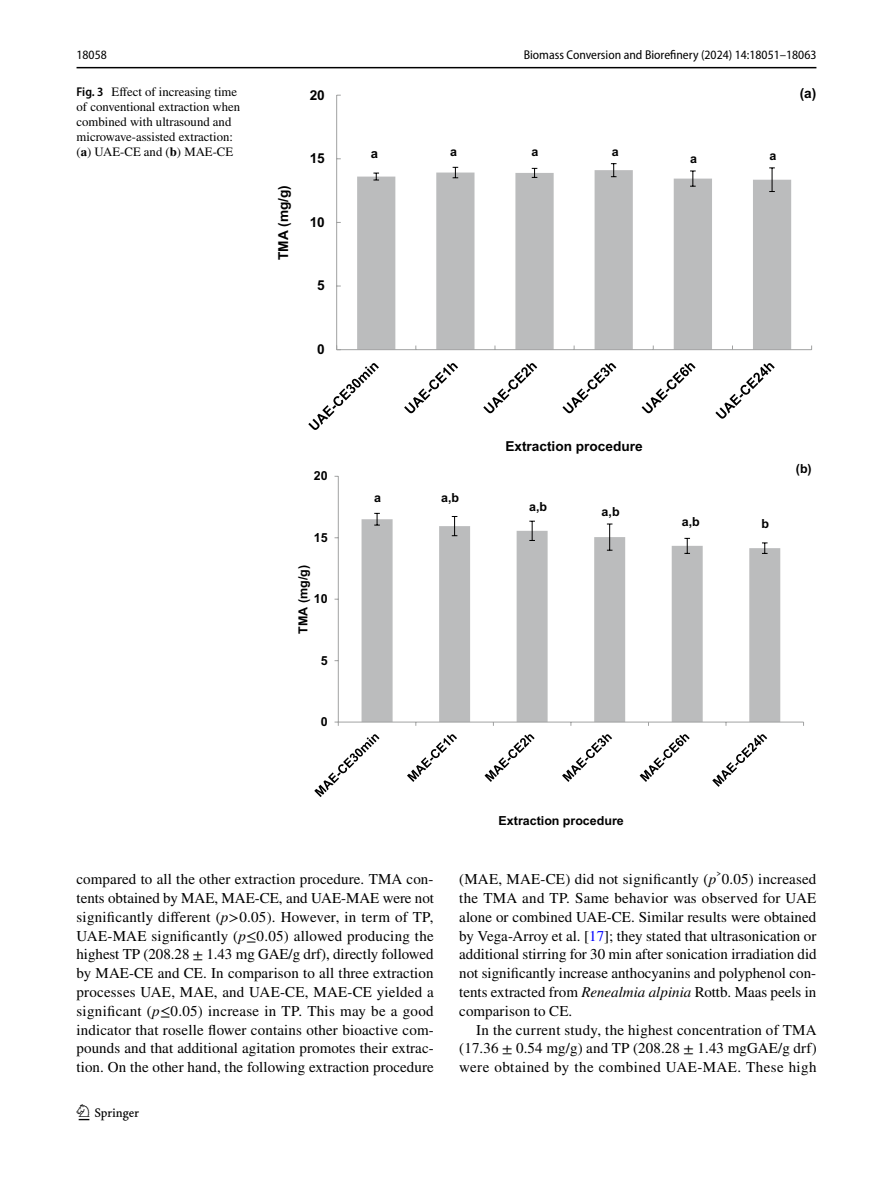
<style>
.page{position:relative;width:893px;height:1187px;background:#fff}
.page>*{position:absolute;margin:0;border:0;box-sizing:border-box;transform-origin:0 0}
.t1{font:22.5px "Springnew Regular 2";color:#000}
.t2{font:15px/18.8px "STIX";letter-spacing:.005em;color:#000;text-align:justify}
.t3{font:13.65px "Arial Bold MT3";color:#000}
.t4{font:13.05px "Arial Bold MT3";color:#000}
.t5{font:12.75px/15px "STIX";color:#000}
.t6{font:semi-condensed 12.75px "Myriad Pro";color:#000}
.t7{font:12.45px "Arial Bold MT3";color:#000}
.s1{font-family:"Myriad Pro";font-weight:600;font-stretch:semi-condensed}
.s2{font-weight:700}
.s3{font-style:italic}
.s4{font-family:"Code 2000"}
.s5{color:#00f}
</style>
<div class="page">
<hr style="left:77px;top:67px;width:739px;height:1px;background:#000">
<svg style="left:357px;top:170px;width:434px;height:179px"></svg>
<svg style="left:373px;top:173px;width:6px;height:7px"></svg>
<svg style="left:453px;top:167px;width:5px;height:11px"></svg>
<svg style="left:532px;top:168px;width:5px;height:10px"></svg>
<svg style="left:611px;top:163px;width:5px;height:14px"></svg>
<svg style="left:690px;top:170px;width:6px;height:17px"></svg>
<svg style="left:769px;top:167px;width:6px;height:25px"></svg>
<hr style="left:336px;top:95px;width:1px;height:254px;background:#a1a2a2">
<hr style="left:337px;top:349px;width:475px;height:1px;background:#a1a2a2">
<svg style="left:308px;top:363px;width:71px;height:67px"></svg>
<svg style="left:404px;top:363px;width:54px;height:50px"></svg>
<svg style="left:483px;top:363px;width:54px;height:50px"></svg>
<svg style="left:562px;top:363px;width:54px;height:50px"></svg>
<svg style="left:642px;top:363px;width:54px;height:50px"></svg>
<svg style="left:715px;top:363px;width:60px;height:55px"></svg>
<svg style="left:362px;top:519px;width:418px;height:202px"></svg>
<svg style="left:374px;top:513px;width:6px;height:12px"></svg>
<svg style="left:452px;top:516px;width:5px;height:20px"></svg>
<svg style="left:529px;top:520px;width:6px;height:21px"></svg>
<svg style="left:607px;top:523px;width:5px;height:27px"></svg>
<svg style="left:684px;top:538px;width:6px;height:16px"></svg>
<svg style="left:762px;top:542px;width:5px;height:12px"></svg>
<hr style="left:338px;top:476px;width:1px;height:246px;background:#a1a2a2">
<hr style="left:338px;top:721px;width:465px;height:1px;background:#a1a2a2">
<svg style="left:314px;top:734px;width:65px;height:63px"></svg>
<svg style="left:407px;top:734px;width:50px;height:47px"></svg>
<svg style="left:484px;top:734px;width:51px;height:47px"></svg>
<svg style="left:562px;top:734px;width:50px;height:47px"></svg>
<svg style="left:640px;top:734px;width:50px;height:47px"></svg>
<svg style="left:712px;top:734px;width:55px;height:52px"></svg>
<p class="t6" style="left:77px;top:48px;width:32px">18058</p>
<p class="t6" style="left:524px;top:48px;width:294px">Biomass Conversion and Biorefinery (2024) 14:18051–18063</p>
<p class="t5" style="left:77px;top:85px;width:165px"><span class="s1">Fig. 3</span> Effect of increasing time of conventional extraction when combined with ultrasound and microwave-assisted extraction: (<span class="s2">a</span>) UAE-CE and (<span class="s2">b</span>) MAE-CE</p>
<p class="t3" style="left:310px;top:85px;width:17px">20</p>
<p class="t3" style="left:274px;top:260px;width:77px;rotate:-90deg">TMA (mg/g)</p>
<p class="t3" style="left:310px;top:149px;width:17px">15</p>
<p class="t3" style="left:310px;top:212px;width:17px">10</p>
<p class="t3" style="left:317px;top:276px;width:9px">5</p>
<p class="t3" style="left:317px;top:339px;width:9px">0</p>
<p class="t7" style="left:314px;top:467px;width:15px">20</p>
<p class="t7" style="left:314px;top:528px;width:15px">15</p>
<p class="t7" style="left:294px;top:633px;width:70px;rotate:-90deg">TMA (mg/g)</p>
<p class="t7" style="left:314px;top:590px;width:15px">10</p>
<p class="t7" style="left:321px;top:651px;width:8px">5</p>
<p class="t7" style="left:321px;top:713px;width:8px">0</p>
<p class="t4" style="left:371px;top:144px;width:9px">a</p>
<p class="t7" style="left:450px;top:143px;width:8px">a</p>
<p class="t7" style="left:531px;top:143px;width:8px">a</p>
<p class="t7" style="left:612px;top:143px;width:8px">a</p>
<p class="t7" style="left:690px;top:149px;width:8px">a</p>
<p class="t7" style="left:769px;top:147px;width:8px">a</p>
<p class="t3" style="left:800px;top:84px;width:18px">(a)</p>
<p class="t7" style="left:374px;top:488px;width:8px">a</p>
<p class="t7" style="left:441px;top:489px;width:20px">a,b</p>
<p class="t3" style="left:505px;top:436px;width:139px">Extraction procedure</p>
<p class="t7" style="left:529px;top:498px;width:20px">a,b</p>
<p class="t7" style="left:602px;top:502px;width:20px">a,b</p>
<p class="t7" style="left:682px;top:512px;width:20px">a,b</p>
<p class="t7" style="left:761px;top:515px;width:9px">b</p>
<p class="t7" style="left:796px;top:459px;width:17px">(b)</p>
<p class="t7" style="left:499px;top:812px;width:127px">Extraction procedure</p>
<p class="t2" style="left:77px;top:871px;width:359px">compared to all the other extraction procedure. TMA con&shy;tents obtained by MAE, MAE-CE, and UAE-MAE were not significantly different (<span class="s3">p</span>&gt;0.05). However, in term of TP, UAE-MAE significantly (<span class="s3">p</span>≤0.05) allowed producing the highest TP (208.28 ± 1.43 mg GAE/g drf), directly followed by MAE-CE and CE. In comparison to all three extraction processes UAE, MAE, and UAE-CE, MAE-CE yielded a significant (<span class="s3">p</span>≤0.05) increase in TP. This may be a good indicator that roselle flower contains other bioactive com&shy;pounds and that additional agitation promotes their extrac&shy;tion. On the other hand, the following extraction procedure</p>
<p class="t2" style="left:459px;top:871px;width:359px">(MAE, MAE-CE) did not significantly (<span class="s3">p</span><span class="s4">˃</span>0.05) increased the TMA and TP. Same behavior was observed for UAE alone or combined UAE-CE. Similar results were obtained by Vega-Arroy et al. [<span class="s5">17</span>]; they stated that ultrasonication or additional stirring for 30 min after sonication irradiation did not significantly increase anthocyanins and polyphenol con&shy;tents extracted from <span class="s3">Renealmia alpinia</span> Rottb. Maas peels in comparison to CE.</p>
<p class="t2" style="left:459px;top:1021px;width:359px;text-indent:17px">In the current study, the highest concentration of TMA (17.36 ± 0.54 mg/g) and TP (208.28 ± 1.43 mgGAE/g drf) were obtained by the combined UAE-MAE. These high</p>
<h1 class="t1" style="left:79px;top:1104px;width:62px">1 3</h1>
</div>
